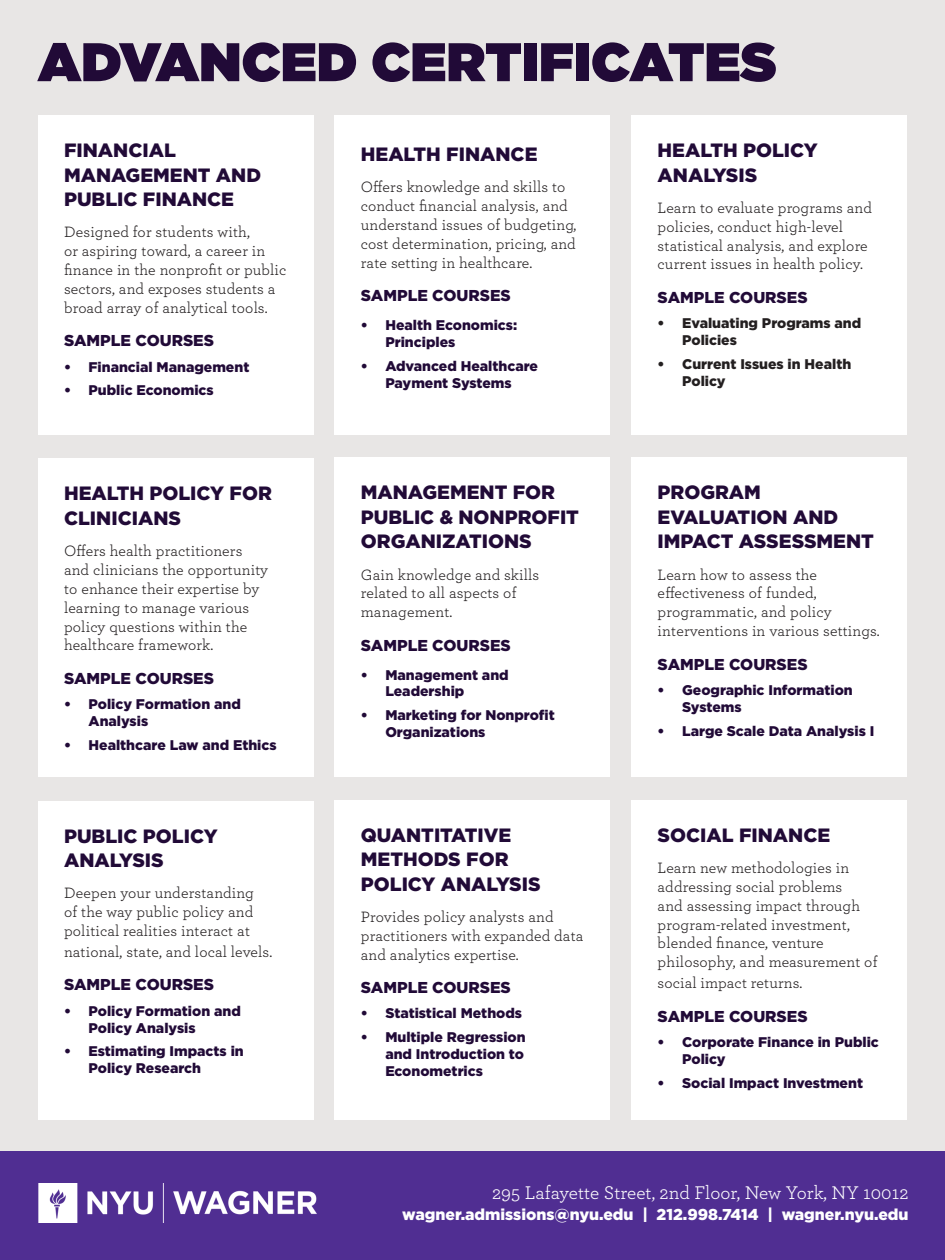
<style>
.page{position:relative;width:945px;height:1260px;background:#e8e6e5}
.page>*{position:absolute;margin:0;border:0;box-sizing:border-box;transform-origin:0 0}
.Headline_1{font:900 54.25px "Gotham";color:#210a37}
.Body_2{font:900 19.25px/24.5px "Gotham";color:#210a37}
.notes_2{font:19.25px "Archer";color:#fff}
.Body_2-2{font:15.75px/18.9px "Archer";letter-spacing:.01em;color:#231f20}
.Subhead_2{font:900 15.75px "Gotham";color:#210a37}
.notes_2-2{font:900 15.75px "Gotham";color:#fff}
.bullet_points_3{font:900 14px/16.8px "Gotham";color:#210a37}
.t1{font:900 14px/16.8px "Gotham";color:#231f20}
</style>
<div class="page">
<div style="left:0;top:1152px;width:945px;height:108px;background:#502e92"></div>
<img style="left:38px;top:1184px;width:279px;height:39px">
<div style="left:38px;top:116px;width:276px;height:319px;background:#fff"></div>
<div style="left:335px;top:116px;width:275px;height:319px;background:#fff"></div>
<div style="left:631px;top:116px;width:276px;height:319px;background:#fff"></div>
<div style="left:38px;top:459px;width:276px;height:318px;background:#fff"></div>
<div style="left:335px;top:458px;width:275px;height:319px;background:#fff"></div>
<div style="left:631px;top:458px;width:276px;height:319px;background:#fff"></div>
<div style="left:38px;top:801px;width:276px;height:318px;background:#fff"></div>
<div style="left:335px;top:800px;width:275px;height:319px;background:#fff"></div>
<div style="left:631px;top:800px;width:276px;height:319px;background:#fff"></div>
<h1 class="Headline_1" style="left:38px;top:23px;width:740px">ADVANCED CERTIFICATES</h1>
<p class="Body_2" style="left:64px;top:138px;width:199px">FINANCIAL<br>MANAGEMENT AND<br>PUBLIC FINANCE</p>
<p class="Body_2-2" style="left:64px;top:222px;width:224px">Designed for students with,<br>or aspiring toward, a career in finance in the nonprofit or public sectors, and exposes students a broad array of analytical tools.</p>
<h3 class="Subhead_2" style="left:64px;top:330px;width:152px">SAMPLE COURSES</h3>
<p class="bullet_points_3" style="left:64px;top:358px;width:187px">• Financial Management</p>
<p class="bullet_points_3" style="left:64px;top:382px;width:151px">• Public Economics</p>
<p class="Body_2" style="left:64px;top:481px;width:209px">HEALTH POLICY FOR<br>CLINICIANS</p>
<p class="Body_2-2" style="left:64px;top:541px;width:206px">Offers health practitioners and clinicians the opportunity to enhance their expertise by learning to manage various policy questions within the healthcare framework.</p>
<p class="Subhead_2" style="left:64px;top:667px;width:152px">SAMPLE COURSES</p>
<p class="bullet_points_3" style="left:89px;top:696px;width:154px;text-indent:-24px">• Policy Formation and<br>Analysis</p>
<p class="bullet_points_3" style="left:64px;top:736px;width:214px">• Healthcare Law and Ethics</p>
<p class="Body_2" style="left:64px;top:823px;width:155px">PUBLIC POLICY<br>ANALYSIS</p>
<p class="Body_2-2" style="left:64px;top:883px;width:192px;text-align:justify">Deepen your understanding of the way public policy and political realities interact at</p>
<p class="Body_2-2" style="left:64px;top:942px;width:210px">national, state, and local levels.</p>
<p class="Subhead_2" style="left:64px;top:974px;width:152px">SAMPLE COURSES</p>
<p class="bullet_points_3" style="left:89px;top:1002px;width:154px;text-indent:-24px">• Policy Formation and<br>Policy Analysis</p>
<p class="bullet_points_3" style="left:89px;top:1043px;width:157px;text-indent:-24px">• Estimating Impacts in<br>Policy Research</p>
<p class="Body_2" style="left:361px;top:142px;width:178px">HEALTH FINANCE</p>
<p class="Body_2-2" style="left:361px;top:177px;width:217px">Offers knowledge and skills to conduct financial analysis, and understand issues of budgeting, cost determination, pricing, and rate setting in healthcare.</p>
<p class="Subhead_2" style="left:361px;top:285px;width:152px">SAMPLE COURSES</p>
<p class="bullet_points_3" style="left:385px;top:317px;width:133px;text-indent:-24px">• Health Economics:<br>Principles</p>
<p class="bullet_points_3" style="left:361px;top:357px;width:179px;text-align:center">• Advanced Healthcare<br>Payment Systems</p>
<p class="Body_2" style="left:361px;top:480px;width:220px">MANAGEMENT FOR<br>PUBLIC &amp; NONPROFIT<br>ORGANIZATIONS</p>
<p class="Body_2-2" style="left:361px;top:564px;width:180px">Gain knowledge and skills related to all aspects of management.</p>
<p class="Subhead_2" style="left:361px;top:634px;width:152px">SAMPLE COURSES</p>
<p class="bullet_points_3" style="left:385px;top:666px;width:125px;text-indent:-24px">• Management and<br>Leadership</p>
<p class="bullet_points_3" style="left:385px;top:707px;width:171px;text-indent:-24px">• Marketing for Nonprofit<br>Organizations</p>
<p class="Body_2" style="left:361px;top:822px;width:181px">QUANTITATIVE<br>METHODS FOR<br>POLICY ANALYSIS</p>
<p class="Body_2-2" style="left:361px;top:906px;width:224px">Provides policy analysts and practitioners with expanded data and analytics expertise.</p>
<p class="Subhead_2" style="left:361px;top:977px;width:152px">SAMPLE COURSES</p>
<p class="bullet_points_3" style="left:361px;top:1005px;width:163px">• Statistical Methods</p>
<p class="bullet_points_3" style="left:385px;top:1029px;width:142px;text-align:justify;text-indent:-24px">• Multiple Regression and Introduction to Econometrics</p>
<p class="Body_2" style="left:658px;top:138px;width:162px">HEALTH POLICY<br>ANALYSIS</p>
<p class="Body_2-2" style="left:658px;top:197px;width:216px">Learn to evaluate programs and policies, conduct high-level statistical analysis, and explore current issues in health policy.</p>
<p class="Subhead_2" style="left:658px;top:286px;width:152px">SAMPLE COURSES</p>
<p class="t1" style="left:682px;top:315px;width:181px;text-indent:-24px">• Evaluating Programs and<br>Policies</p>
<p class="t1" style="left:682px;top:355px;width:171px;text-indent:-24px">• Current Issues in Health<br>Policy</p>
<p class="Body_2" style="left:658px;top:480px;width:218px">PROGRAM<br>EVALUATION AND<br>IMPACT ASSESSMENT</p>
<p class="Body_2-2" style="left:658px;top:564px;width:224px">Learn how to assess the effectiveness of funded, programmatic, and policy interventions in various settings.</p>
<p class="Subhead_2" style="left:658px;top:653px;width:152px">SAMPLE COURSES</p>
<p class="bullet_points_3" style="left:682px;top:682px;width:172px;text-indent:-24px">• Geographic Information<br>Systems</p>
<p class="bullet_points_3" style="left:658px;top:722px;width:218px">• Large Scale Data Analysis I</p>
<p class="Body_2" style="left:658px;top:822px;width:174px">SOCIAL FINANCE</p>
<p class="Body_2-2" style="left:658px;top:857px;width:221px">Learn new methodologies in addressing social problems<br>and assessing impact through program-related investment, blended finance, venture philosophy, and measurement of</p>
<p class="Body_2-2" style="left:658px;top:973px;width:146px">social impact returns.</p>
<p class="Subhead_2" style="left:658px;top:1005px;width:152px">SAMPLE COURSES</p>
<p class="bullet_points_3" style="left:682px;top:1034px;width:198px;text-indent:-24px">• Corporate Finance in Public<br>Policy</p>
<p class="bullet_points_3" style="left:658px;top:1074px;width:207px">• Social Impact Investment</p>
<p class="notes_2" style="left:492px;top:1180px;width:418px">295 Lafayette Street, 2nd Floor, New York, NY 10012</p>
<p class="notes_2-2" style="left:402px;top:1204px;width:508px">wagner.admissions@nyu.edu | 212.998.7414 | wagner.nyu.edu</p>
</div>
